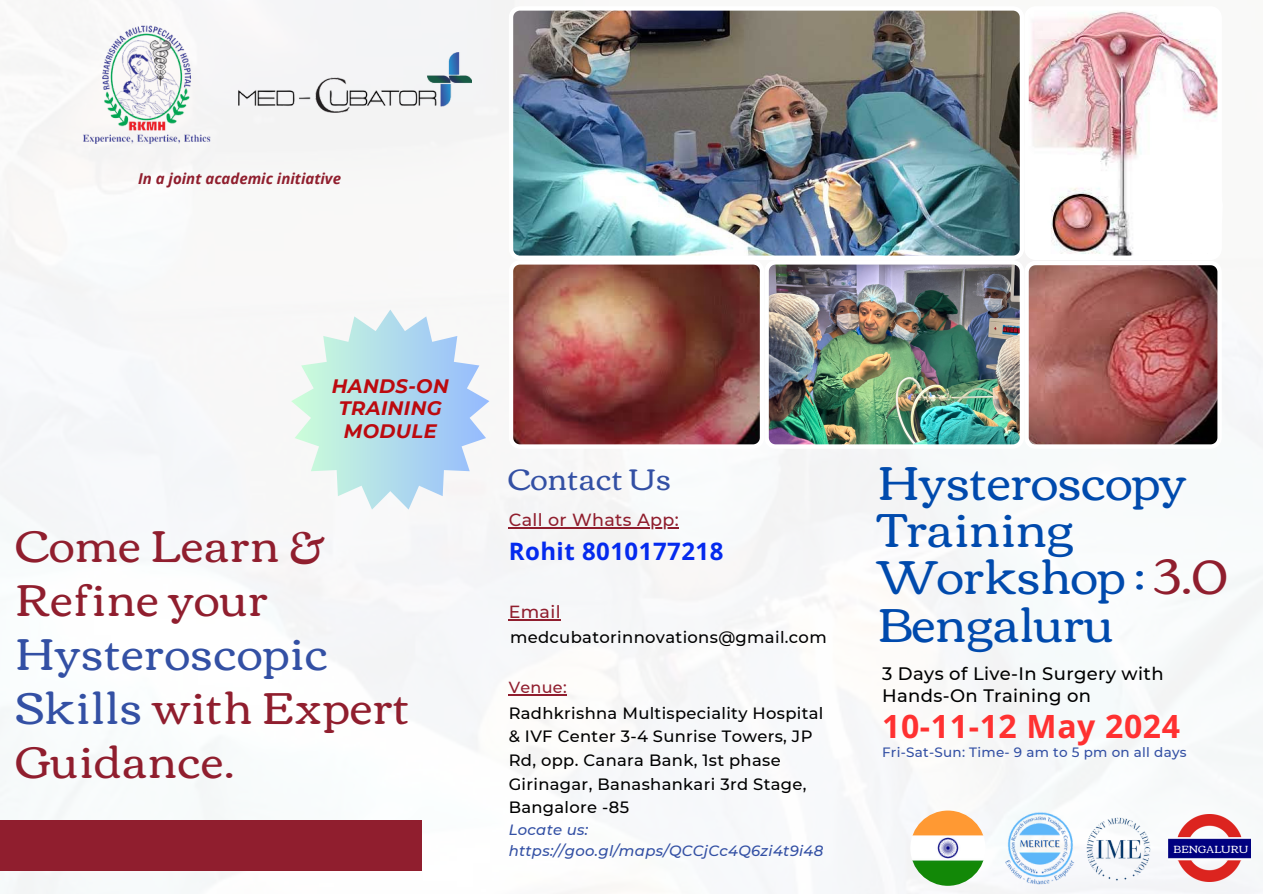
<style>
.page{position:relative;width:1263px;height:894px;background:#fff}
.page>*{position:absolute;margin:0;border:0;box-sizing:border-box;transform-origin:0 0}
.t1{font:48px/47.2px "Corben";color:#004aad}
.t2{font:45px/54px "Corben";letter-spacing:.02em;color:#901e2e}
.t3{font:700 31.95px "Open Sans";letter-spacing:.02em;color:#ff3131}
.t4{font:30px "Corben";letter-spacing:.02em;color:#3350a4}
.t5{font:700 24px "Open Sans";letter-spacing:.02em;color:#042aee}
.t6{font:italic 700 19.5px/22.5px "Montserrat";letter-spacing:.02em;color:#bc0a0f;text-align:center}
.t7{font:500 18px/21.3px "Montserrat";letter-spacing:.02em;color:#000}
.t8{font:500 17.55px "Montserrat";letter-spacing:.02em;color:#901e2e}
.t9{font:500 16.35px/23.7px "Montserrat";letter-spacing:.02em;color:#000}
.t10{font:500 16.05px "Montserrat";letter-spacing:.02em;color:#901e2e}
.t11{font:italic 700 15px "Open Sans";color:#901e2e}
.t12{font:italic 500 14.85px/21.3px "Montserrat";letter-spacing:.02em;color:#3350a4}
.t13{font:500 13.5px "Montserrat";letter-spacing:.02em;color:#3350a4}
.t14{font:10.5px "Corben";letter-spacing:.02em;color:#fff}
.s1{color:#3350a4}
.s2{color:#901e2e}
</style>
<div class="page">
<img style="left:0;top:0;width:1263px;height:893px">
<div style="left:0;top:819px;width:421px;height:51px;background:#901e2e"></div>
<img style="left:509px;top:260px;width:255px;height:189px">
<img style="left:1024px;top:6px;width:198px;height:172px">
<img style="left:1169px;top:814px;width:82px;height:66px">
<img style="left:1080px;top:809px;width:77px;height:77px">
<img style="left:1003px;top:809px;width:73px;height:77px">
<img style="left:509px;top:6px;width:515px;height:254px">
<img style="left:61px;top:8px;width:170px;height:162px">
<img style="left:764px;top:260px;width:260px;height:189px">
<hr style="left:509px;top:619px;width:52px;height:1px;background:#901e2e">
<hr style="left:509px;top:527px;width:170px;height:1px;background:#901e2e">
<hr style="left:509px;top:694px;width:58px;height:1px;background:#901e2e">
<img style="left:239px;top:53px;width:232px;height:60px">
<img style="left:1024px;top:178px;width:199px;height:270px">
<svg style="left:291px;top:309px;width:198px;height:200px"></svg>
<img style="left:910px;top:810px;width:75px;height:75px;border-radius:50%">
<p class="t11" style="left:138px;top:168px;width:204px">In a joint academic initiative</p>
<p class="t6" style="left:332px;top:374px;width:119px">HANDS-ON<br>TRAINING<br>MODULE</p>
<h5 class="t2" style="left:15px;top:519px;width:396px">Come Learn &amp;<br>Refine your<br><span class="s1">Hysteroscopic<br>Skills</span> with Expert<br>Guidance.</h5>
<h6 class="t4" style="left:508px;top:462px;width:165px">Contact Us</h6>
<h6 class="t8" style="left:509px;top:509px;width:172px">Call or Whats App:</h6>
<h6 class="t5" style="left:509px;top:533px;width:216px">Rohit 8010177218</h6>
<h5 class="t8" style="left:509px;top:600px;width:53px">Email</h5>
<h3 class="t9" style="left:510px;top:625px;width:318px">medcubatorinnovations@gmail.com</h3>
<h5 class="t10" style="left:509px;top:677px;width:59px">Venue:</h5>
<h1 class="t9" style="left:509px;top:700px;width:316px">Radhkrishna Multispeciality Hospital &amp; IVF Center 3-4 Sunrise Towers, JP<br>Rd, opp. Canara Bank, 1st phase<br>Girinagar, Banashankari 3rd Stage,<br>Bangalore -85</h1>
<h1 class="t12" style="left:509px;top:818px;width:316px">Locate us: https://goo.gl/maps/QCCjCc4Q6zi4t9i48</h1>
<p class="t1" style="left:878px;top:459px;width:351px">Hysteroscopy<br>Training<br>Workshop : <span class="s2">3.0<br></span>Bengaluru</p>
<h2 class="t7" style="left:882px;top:663px;width:283px">3 Days of Live-In Surgery with<br>Hands-On Training on</h2>
<h2 class="t3" style="left:882px;top:703px;width:300px">10-11-12 May 2024</h2>
<h2 class="t13" style="left:882px;top:743px;width:306px">Fri-Sat-Sun: Time- 9 am to 5 pm on all days</h2>
<p class="t14" style="left:1174px;top:843px;width:76px">BENGALURU</p>
</div>
